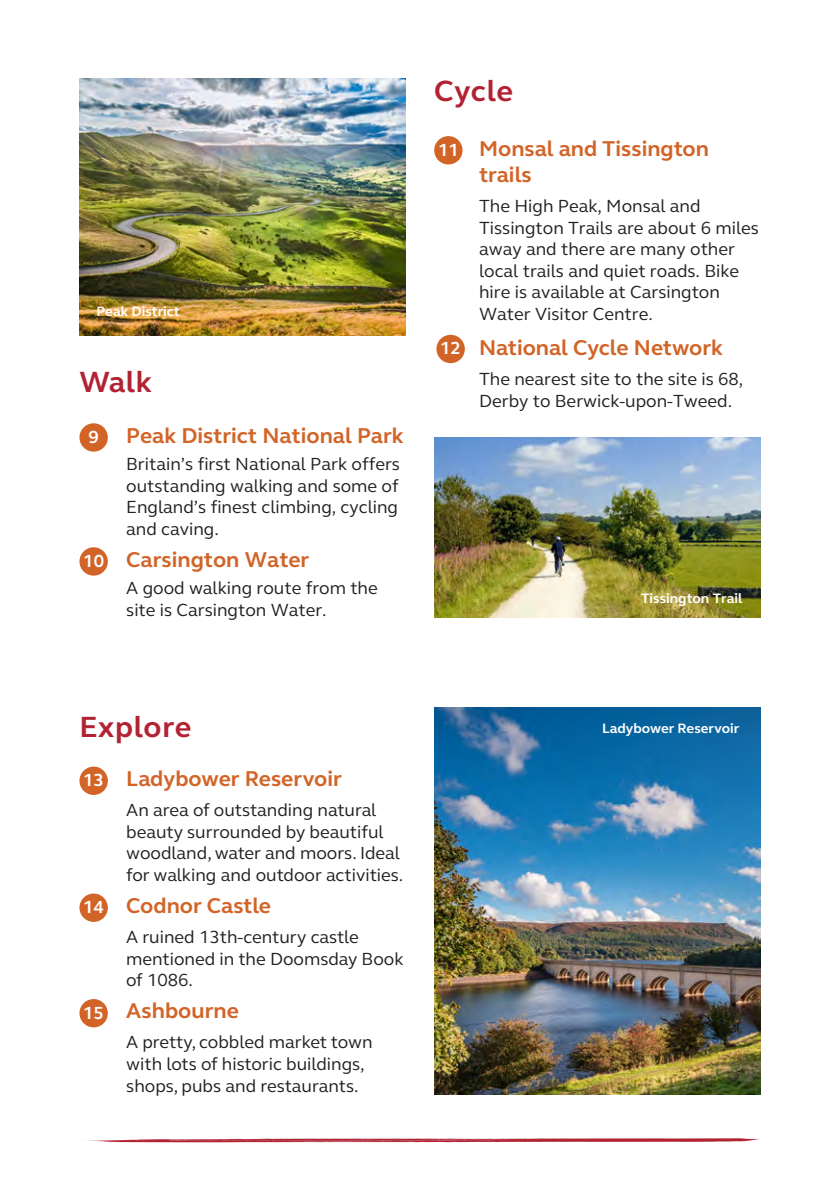
<style>
.page{position:relative;width:840px;height:1191px;background:#fff}
.page>*{position:absolute;margin:0;border:0;box-sizing:border-box;transform-origin:0 0}
.SL_Heading{font:700 30px "FS Elliot";letter-spacing:.025em;color:#b12332}
.Body_copy{font:700 22px/26.4px "FS Elliot";color:#d26427}
.SL_Attraction_Title{font:700 22px "FS Elliot";color:#d26427}
.SL_Attraction_Copy{font:18px/21.6px "FS Elliot";color:#231f20}
.Body_copy-2{font:18px/21.6px "FS Elliot";color:#231f20}
.SL_Attraction_Copy-2{font:700 18px "FS Elliot";color:#fff}
.SL_Image_Text{font:700 14px "FS Elliot";color:#fff}
</style>
<div class="page">
<img style="left:434px;top:437px;width:326px;height:180px">
<img style="left:434px;top:707px;width:326px;height:388px">
<div style="left:79px;top:893px;width:29px;height:29px;background:#d26427;border-radius:50%"></div>
<div style="left:79px;top:766px;width:29px;height:29px;background:#d26427;border-radius:50%"></div>
<div style="left:79px;top:423px;width:29px;height:28px;background:#d26427;border-radius:50%"></div>
<img style="left:79px;top:79px;width:326px;height:256px">
<div style="left:434px;top:136px;width:28px;height:28px;background:#d26427;border-radius:50%"></div>
<div style="left:79px;top:999px;width:29px;height:28px;background:#d26427;border-radius:50%"></div>
<div style="left:79px;top:547px;width:29px;height:28px;background:#d26427;border-radius:50%"></div>
<div style="left:436px;top:335px;width:28px;height:28px;background:#d26427;border-radius:50%"></div>
<svg style="left:86px;top:1138px;width:674px;height:5px"></svg>
<p class="SL_Image_Text" style="left:96px;top:302px;width:85px">Peak District</p>
<p class="SL_Heading" style="left:79px;top:362px;width:74px">Walk</p>
<p class="SL_Attraction_Title" style="left:126px;top:420px;width:279px">Peak District National Park</p>
<p class="SL_Attraction_Copy" style="left:126px;top:452px;width:275px;text-align:justify">Britain’s first National Park offers outstanding walking and some of England’s finest climbing, cycling and caving.</p>
<p class="SL_Attraction_Title" style="left:126px;top:544px;width:184px">Carsington Water</p>
<p class="SL_Attraction_Copy" style="left:126px;top:577px;width:253px">A good walking route from the site is Carsington Water.</p>
<p class="SL_Attraction_Copy-2" style="left:88px;top:424px;width:12px">9</p>
<p class="SL_Attraction_Copy-2" style="left:83px;top:548px;width:22px">10</p>
<p class="SL_Heading" style="left:434px;top:71px;width:80px">Cycle</p>
<p class="SL_Attraction_Copy-2" style="left:438px;top:137px;width:22px">11</p>
<p class="SL_Attraction_Copy-2" style="left:440px;top:336px;width:22px">12</p>
<p class="Body_copy" style="left:479px;top:135px;width:231px">Monsal and Tissington trails</p>
<p class="Body_copy-2" style="left:479px;top:195px;width:281px">The High Peak, Monsal and<br>Tissington Trails are about 6 miles away and there are many other local trails and quiet roads. Bike hire is available at Carsington<br>Water Visitor Centre.</p>
<p class="Body_copy" style="left:479px;top:334px;width:245px">National Cycle Network</p>
<p class="Body_copy-2" style="left:479px;top:368px;width:265px">The nearest site to the site is 68,<br>Derby to Berwick-upon-Tweed.</p>
<p class="SL_Image_Text" style="left:640px;top:589px;width:103px">Tissington Trail</p>
<p class="SL_Heading" style="left:79px;top:706px;width:113px">Explore</p>
<p class="SL_Attraction_Copy-2" style="left:83px;top:768px;width:22px">13</p>
<p class="SL_Attraction_Copy-2" style="left:83px;top:895px;width:22px">14</p>
<p class="SL_Attraction_Copy-2" style="left:83px;top:1000px;width:22px">15</p>
<p class="Body_copy" style="left:126px;top:765px;width:217px">Ladybower Reservoir</p>
<p class="SL_Attraction_Copy" style="left:126px;top:798px;width:278px">An area of outstanding natural beauty surrounded by beautiful woodland, water and moors. Ideal for walking and outdoor activities.</p>
<p class="Body_copy" style="left:126px;top:892px;width:146px">Codnor Castle</p>
<p class="SL_Attraction_Copy" style="left:126px;top:925px;width:278px">A ruined 13th-century castle mentioned in the Doomsday Book of 1086.</p>
<p class="Body_copy" style="left:126px;top:997px;width:114px">Ashbourne</p>
<p class="SL_Attraction_Copy" style="left:126px;top:1031px;width:247px">A pretty, cobbled market town with lots of historic buildings, shops, pubs and restaurants.</p>
<p class="SL_Image_Text" style="left:602px;top:718px;width:139px">Ladybower Reservoir</p>
</div>
